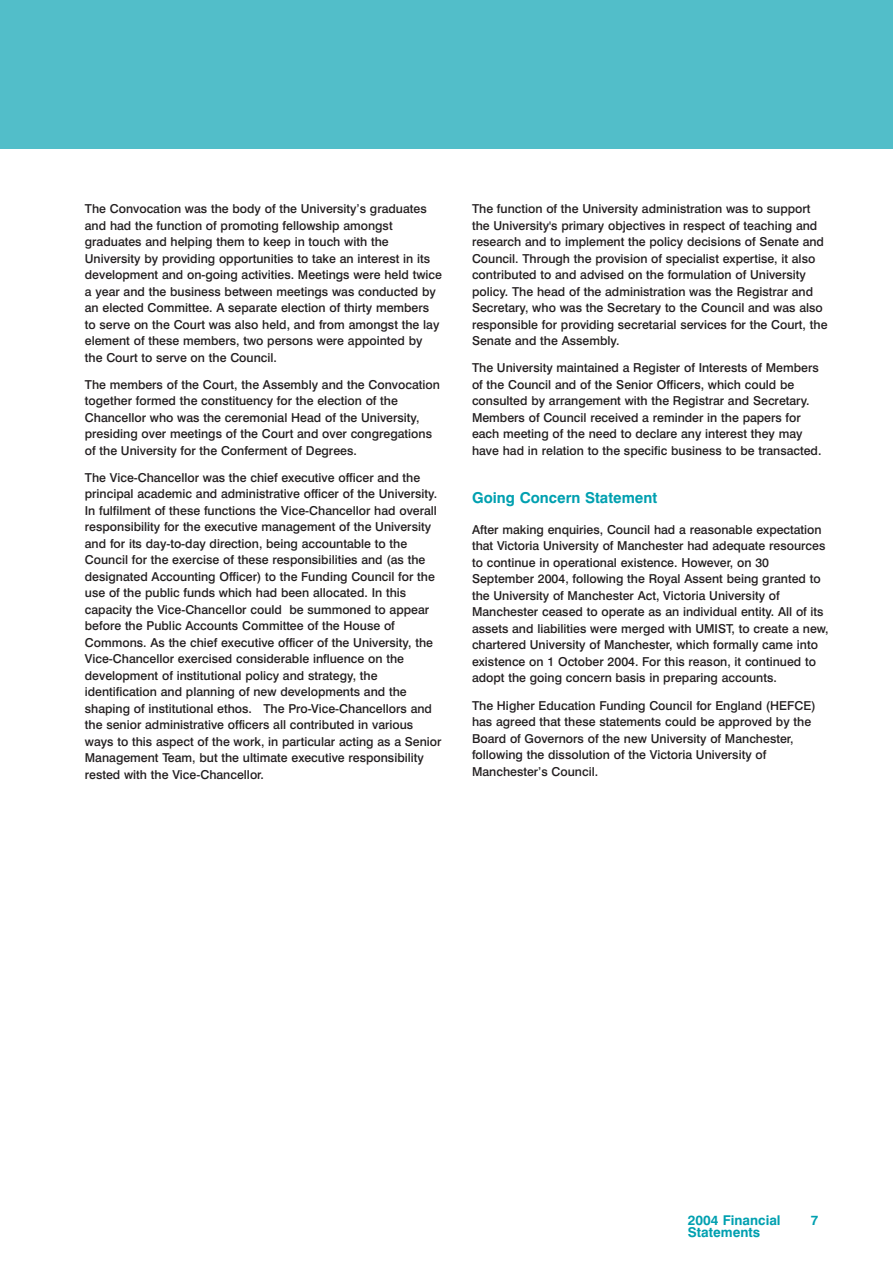
<style>
.page{position:relative;width:893px;height:1263px;background:#fff}
.page>*{position:absolute;margin:0;border:0;box-sizing:border-box;transform-origin:0 0}
.t1{font:700 15px "Swiss 721 BT";color:#00a0b0}
.t2{font:700 13.5px "Swiss 721 BT";color:#00a0b0}
.t3{font:500 12.3px/16.5px "Swiss 721 BT";color:#231f20}
</style>
<div class="page">
<div style="left:0;top:0;width:892px;height:149px;background:#52bec9"></div>
<p class="t3" style="left:85px;top:201px;width:358px">The Convocation was the body of the University’s graduates and had the function of promoting fellowship amongst graduates and helping them to keep in touch with the University by providing opportunities to take an interest in its development and on-going activities. Meetings were held twice a year and the business between meetings was conducted by an elected Committee. A separate election of thirty members to serve on the Court was also held, and from amongst the lay element of these members, two persons were appointed by the Court to serve on the Council.</p>
<p class="t3" style="left:85px;top:377px;width:356px">The members of the Court, the Assembly and the Convocation together formed the constituency for the election of the Chancellor who was the ceremonial Head of the University, presiding over meetings of the Court and over congregations of the University for the Conferment of Degrees.</p>
<p class="t3" style="left:85px;top:470px;width:358px">The Vice-Chancellor was the chief executive officer and the principal academic and administrative officer of the University.<br>In fulfilment of these functions the Vice-Chancellor had overall responsibility for the executive management of the University and for its day-to-day direction, being accountable to the Council for the exercise of these responsibilities and (as the designated Accounting Officer) to the Funding Council for the use of the public funds which had been allocated. In this capacity the Vice-Chancellor could be summoned to appear before the Public Accounts Committee of the House of Commons. As the chief executive officer of the University, the Vice-Chancellor exercised considerable influence on the development of institutional policy and strategy, the identification and planning of new developments and the shaping of institutional ethos. The Pro-Vice-Chancellors and the senior administrative officers all contributed in various ways to this aspect of the work, in particular acting as a Senior Management Team, but the ultimate executive responsibility rested with the Vice-Chancellor.</p>
<p class="t3" style="left:472px;top:201px;width:357px">The function of the University administration was to support the University's primary objectives in respect of teaching and research and to implement the policy decisions of Senate and Council. Through the provision of specialist expertise, it also contributed to and advised on the formulation of University policy. The head of the administration was the Registrar and Secretary, who was the Secretary to the Council and was also responsible for providing secretarial services for the Court, the Senate and the Assembly.</p>
<p class="t3" style="left:472px;top:361px;width:351px">The University maintained a Register of Interests of Members of the Council and of the Senior Officers, which could be consulted by arrangement with the Registrar and Secretary.<br>Members of Council received a reminder in the papers for each meeting of the need to declare any interest they may have had in relation to the specific business to be transacted.</p>
<p class="t1" style="left:472px;top:492px;width:187px">Going Concern Statement</p>
<p class="t3" style="left:472px;top:522px;width:358px">After making enquiries, Council had a reasonable expectation that Victoria University of Manchester had adequate resources to continue in operational existence. However, on 30<br>September 2004, following the Royal Assent being granted to the University of Manchester Act, Victoria University of Manchester ceased to operate as an individual entity. All of its assets and liabilities were merged with UMIST, to create a new, chartered University of Manchester, which formally came into existence on 1 October 2004. For this reason, it continued to adopt the going concern basis in preparing accounts.</p>
<p class="t3" style="left:472px;top:698px;width:345px">The Higher Education Funding Council for England (HEFCE) has agreed that these statements could be approved by the Board of Governors of the new University of Manchester, following the dissolution of the Victoria University of Manchester’s Council.</p>
<p class="t2" style="left:688px;top:1216px;width:94px">2004 Financial</p>
<p class="t2" style="left:811px;top:1216px;width:9px">7</p>
<p class="t2" style="left:688px;top:1228px;width:74px">Statements</p>
</div>
